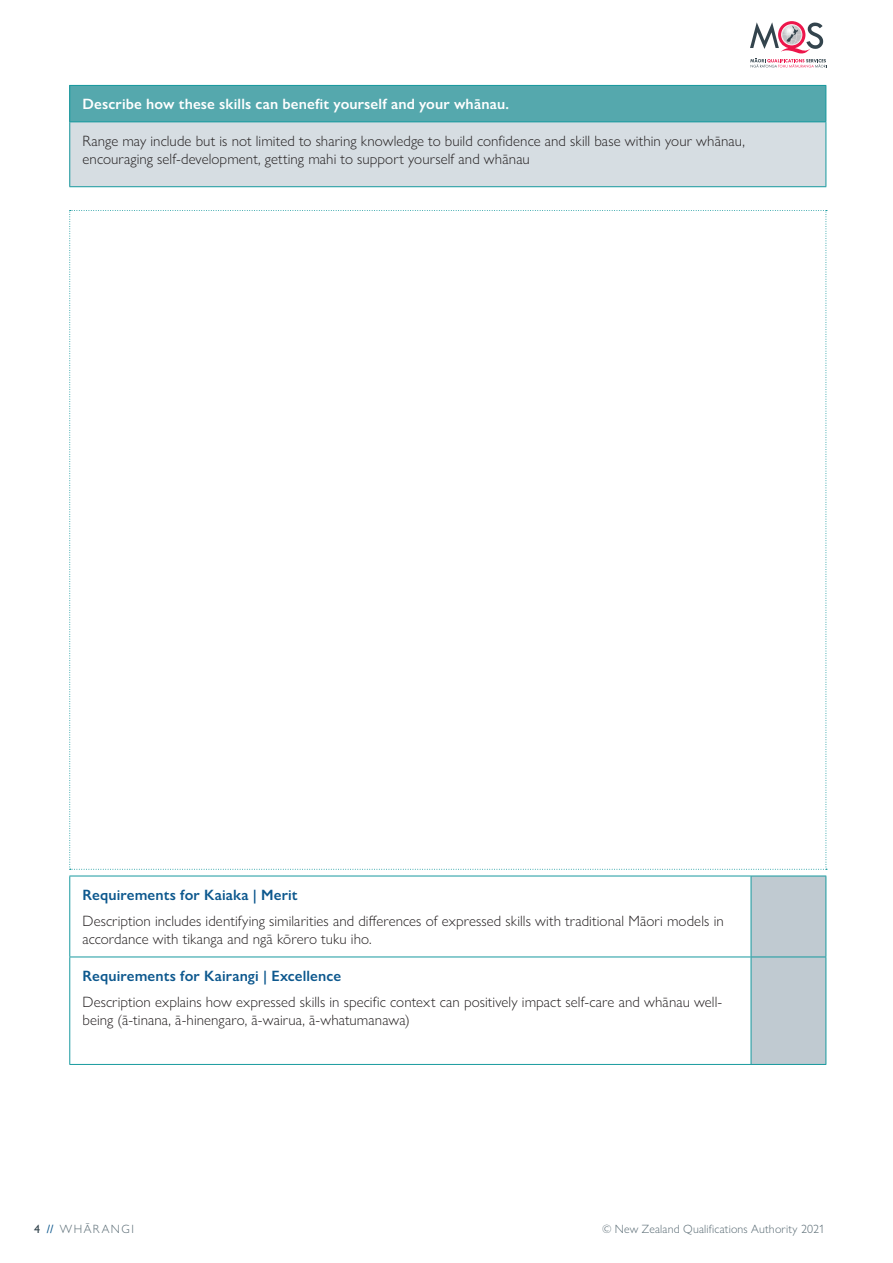
<style>
.page{position:relative;width:893px;height:1263px;background:#fff}
.page>*{position:absolute;margin:0;border:0;box-sizing:border-box;transform-origin:0 0}
.t1{font:300 15px/26.5px "Gill Sans Nova";letter-spacing:.005em;color:#231f20}
.t2{font:600 15px "Gill Sans Nova";letter-spacing:.01em;color:#fff}
.t3{font:300 12px "Gill Sans Nova";letter-spacing:.015em;color:#586a73}
.t4{font:300 12px "Gill Sans Nova";letter-spacing:.125em;color:#586a73}
.s1{font-weight:600;color:#0d588e}
.s2{font-weight:500;color:#33444d}
.s3{font-weight:500;color:#0d588e}
</style>
<div class="page">
<div style="left:70px;top:85px;width:756px;height:37px;background:#55a8ad"></div>
<div style="left:70px;top:122px;width:756px;height:65px;background:#d6dde2"></div>
<svg style="left:750px;top:21px;width:77px;height:47px"></svg>
<svg style="left:69px;top:210px;width:758px;height:660px"></svg>
<hr style="left:69px;top:85px;width:757px;height:1px;background:#189a9f">
<hr style="left:69px;top:86px;width:1px;height:35px;background:#189a9f">
<hr style="left:825px;top:86px;width:1px;height:35px;background:#189a9f">
<hr style="left:69px;top:121px;width:757px;height:1px;background:#189a9f">
<hr style="left:69px;top:122px;width:1px;height:64px;background:#189a9f">
<hr style="left:825px;top:122px;width:1px;height:64px;background:#189a9f">
<hr style="left:69px;top:186px;width:757px;height:1px;background:#189a9f">
<div style="left:751px;top:876px;width:75px;height:81px;background:#c0cad1"></div>
<div style="left:751px;top:957px;width:75px;height:107px;background:#c0cad1"></div>
<hr style="left:69px;top:876px;width:682px;height:1px;background:#189a9f">
<hr style="left:69px;top:876px;width:1px;height:80px;background:#189a9f">
<hr style="left:751px;top:876px;width:75px;height:1px;background:#189a9f">
<hr style="left:751px;top:876px;width:1px;height:80px;background:#189a9f">
<hr style="left:825px;top:876px;width:1px;height:80px;background:#189a9f">
<hr style="left:751px;top:957px;width:1px;height:107px;background:#189a9f">
<hr style="left:69px;top:956px;width:682px;height:1px;background:#189a9f">
<hr style="left:69px;top:957px;width:1px;height:107px;background:#189a9f">
<hr style="left:751px;top:956px;width:75px;height:1px;background:#189a9f">
<hr style="left:825px;top:957px;width:1px;height:107px;background:#189a9f">
<hr style="left:69px;top:1064px;width:682px;height:1px;background:#189a9f">
<hr style="left:751px;top:1064px;width:75px;height:1px;background:#189a9f">
<p class="t2" style="left:83px;top:95px;width:428px">Describe how these skills can beneft yourself and your whānau.</p>
<p class="t1" style="left:83px;top:131px;width:664px;line-height:18px">Range may include but is not limited to sharing knowledge to build confdence and skill base within your whānau, encouraging self-development, getting mahi to support yourself and whānau</p>
<p class="t1" style="left:83px;top:881px;width:643px"><span class="s1">Requirements for Kaiaka | Merit<br></span>Description includes identifying similarities and diferences of expressed skills with traditional Māori models in</p>
<p class="t1" style="left:83px;top:926px;width:291px">accordance with tikanga and ngā kōrero tuku iho.</p>
<p class="t1" style="left:83px;top:962px;width:641px"><span class="s1">Requirements for Kairangi | Excellence<br></span>Description explains how expressed skills in specifc context can positively impact self-care and whānau well-</p>
<p class="t1" style="left:83px;top:1007px;width:329px">being (ā-tinana, ā-hinengaro, ā-wairua, ā-whatumanawa)</p>
<p class="t4" style="left:34px;top:1222px;width:101px"><span class="s2">4</span> <span class="s3">//</span> WHĀRANGI</p>
<p class="t3" style="left:602px;top:1222px;width:224px">© New Zealand Qualifications Authority 2021</p>
</div>
